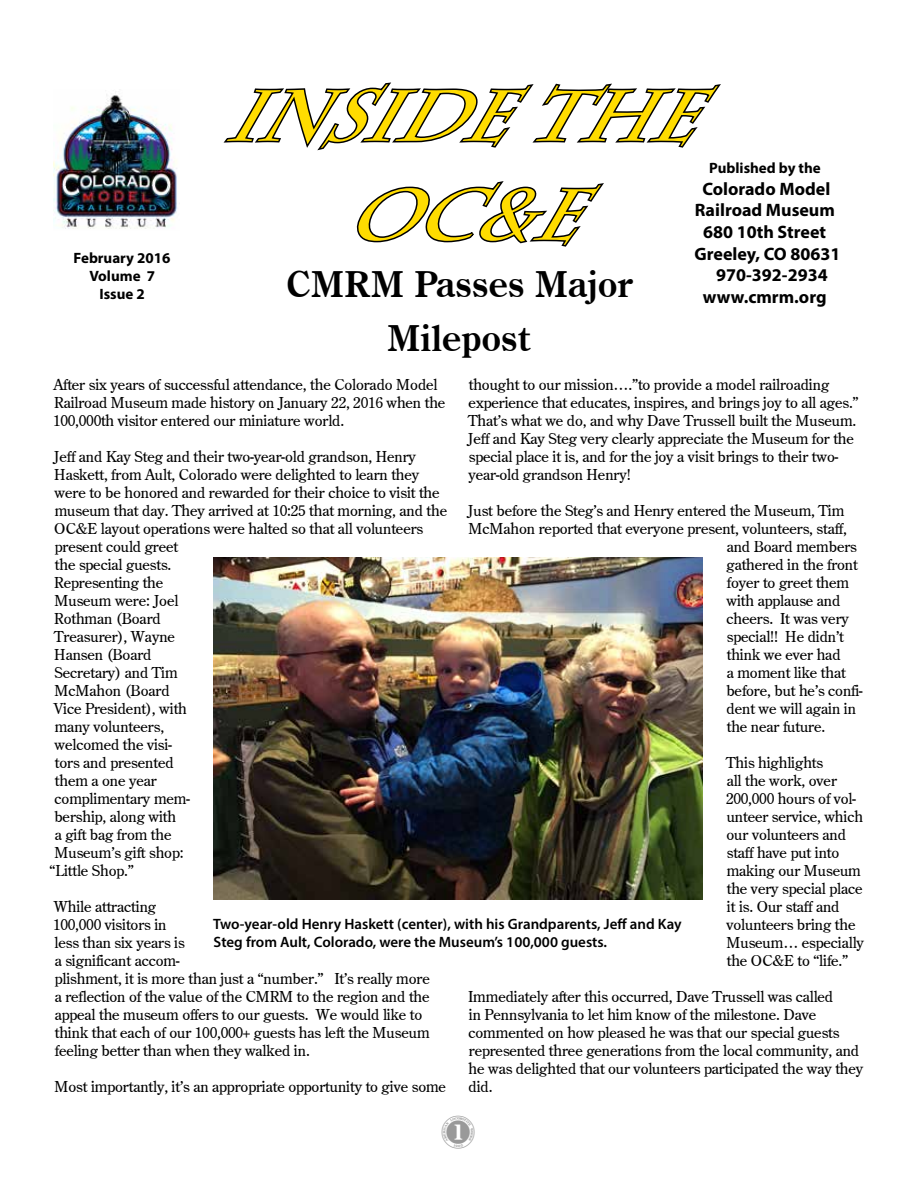
<style>
.page{position:relative;width:918px;height:1188px;background:#fff}
.page>*{position:absolute;margin:0;border:0;box-sizing:border-box;transform-origin:0 0}
.t1{font:italic 700 72px "Charlemagne Std";color:#ffdc00}
.t2{font:700 36px/54px "Century Oldstyle BT";color:#000;text-align:center}
.t3{font:700 18px/21.6px "Myriad Pro";color:#000;text-align:center}
.t4{font:15px/18px "Century Old Style";color:#000}
.t5{font:600 15px/18px "Myriad Pro";color:#000}
.t6{font:700 15px/18px "Myriad Pro";color:#000;text-align:center}
</style>
<div class="page">
<svg style="left:223px;top:82px;width:498px;height:69px"></svg>
<svg style="left:356px;top:181px;width:248px;height:66px"></svg>
<img style="left:53px;top:94px;width:127px;height:135px">
<img style="left:213px;top:558px;width:490px;height:342px">
<p class="t6" style="left:74px;top:249px;width:98px">February 2016</p>
<p class="t6" style="left:89px;top:267px;width:67px">Volume 7<br>Issue 2</p>
<h1 class="t1" style="left:223px;top:74px;width:520px">INSIDETHE</h1>
<h1 class="t1" style="left:345px;top:173px;width:282px">OC&amp;E</h1>
<h2 class="t2" style="left:286px;top:257px;width:349px">CMRM Passes Major<br>Milepost</h2>
<p class="t6" style="left:709px;top:159px;width:113px">Published by the</p>
<p class="t3" style="left:694px;top:177px;width:147px">Colorado Model<br>Railroad Museum<br>680 10th Street<br>Greeley, CO 80631<br>970-392-2934 www.cmrm.org</p>
<p class="t4" style="left:53px;top:375px;width:394px">After six years of successful attendance, the Colorado Model<br>Railroad Museum made history on January 22, 2016 when the<br>100,000th visitor entered our miniature world.</p>
<p class="t4" style="left:54px;top:447px;width:364px">Jeff and Kay Steg and their two-year-old grandson, Henry</p>
<p class="t4" style="left:54px;top:465px;width:366px">Haskett, from Ault, Colorado were delighted to learn they</p>
<p class="t4" style="left:55px;top:483px;width:387px">were to be honored and rewarded for their choice to visit the</p>
<p class="t4" style="left:55px;top:501px;width:394px">museum that day. They arrived at 10:25 that morning, and the</p>
<p class="t4" style="left:54px;top:519px;width:370px">OC&amp;E layout operations were halted so that all volunteers</p>
<p class="t4" style="left:55px;top:537px;width:125px">present could greet</p>
<p class="t4" style="left:55px;top:555px;width:118px">the special guests.</p>
<p class="t4" style="left:54px;top:573px;width:110px">Representing the</p>
<p class="t4" style="left:54px;top:591px;width:125px">Museum were: Joel</p>
<p class="t4" style="left:54px;top:609px;width:108px">Rothman (Board</p>
<p class="t4" style="left:54px;top:627px;width:122px">Treasurer), Wayne</p>
<p class="t4" style="left:54px;top:645px;width:99px">Hansen (Board</p>
<p class="t4" style="left:55px;top:663px;width:125px">Secretary) and Tim</p>
<p class="t4" style="left:54px;top:681px;width:117px">McMahon (Board</p>
<p class="t4" style="left:54px;top:699px;width:135px">Vice President), with</p>
<p class="t4" style="left:55px;top:717px;width:111px">many volunteers,</p>
<p class="t4" style="left:55px;top:735px;width:119px">welcomed the visi-</p>
<p class="t4" style="left:55px;top:753px;width:120px">tors and presented</p>
<p class="t4" style="left:55px;top:771px;width:103px">them a one year</p>
<p class="t4" style="left:55px;top:789px;width:137px">complimentary mem-</p>
<p class="t4" style="left:54px;top:807px;width:123px">bership, along with</p>
<p class="t4" style="left:55px;top:825px;width:118px">a gift bag from the</p>
<p class="t4" style="left:54px;top:843px;width:130px">Museum's gift shop:</p>
<p class="t4" style="left:50px;top:861px;width:86px">“Little Shop.”</p>
<p class="t4" style="left:53px;top:897px;width:133px">While attracting<br>100,000 visitors in less than six years is a significant accom-</p>
<p class="t4" style="left:468px;top:375px;width:392px">thought to our mission….”to provide a model railroading experience that educates, inspires, and brings joy to all ages.” That's what we do, and why Dave Trussell built the Museum.<br>Jeff and Kay Steg very clearly appreciate the Museum for the special place it is, and for the joy a visit brings to their two&shy;year-old grandson Henry!</p>
<p class="t4" style="left:468px;top:501px;width:381px">Just before the Steg's and Henry entered the Museum, Tim<br>McMahon reported that everyone present, volunteers, staff,</p>
<p class="t4" style="left:726px;top:537px;width:138px">and Board members gathered in the front foyer to greet them with applause and cheers. It was very special!! He didn't think we ever had<br>a moment like that before, but he's confi&shy;dent we will again in the near future.</p>
<p class="t4" style="left:726px;top:753px;width:139px">This highlights<br>all the work, over<br>200,000 hours of vol&shy;unteer service, which our volunteers and staff have put into making our Museum the very special place it is. Our staff and volunteers bring the<br>Museum… especially the OC&amp;E to “life.”</p>
<p class="t4" style="left:468px;top:987px;width:396px">Immediately after this occurred, Dave Trussell was called<br>in Pennsylvania to let him know of the milestone. Dave commented on how pleased he was that our special guests represented three generations from the local community, and he was delighted that our volunteers participated the way they did.</p>
<p class="t5" style="left:213px;top:915px;width:470px">Two-year-old Henry Haskett (center), with his Grandparents, Jeff and Kay<br>Steg from Ault, Colorado, were the Museum’s 100,000 guests.</p>
<p class="t4" style="left:55px;top:969px;width:377px">plishment, it is more than just a “number.” It's really more a reflection of the value of the CMRM to the region and the appeal the museum offers to our guests. We would like to think that each of our 100,000+ guests has left the Museum feeling better than when they walked in.</p>
<p class="t4" style="left:54px;top:1077px;width:393px">Most importantly, it's an appropriate opportunity to give some</p>
</div>
